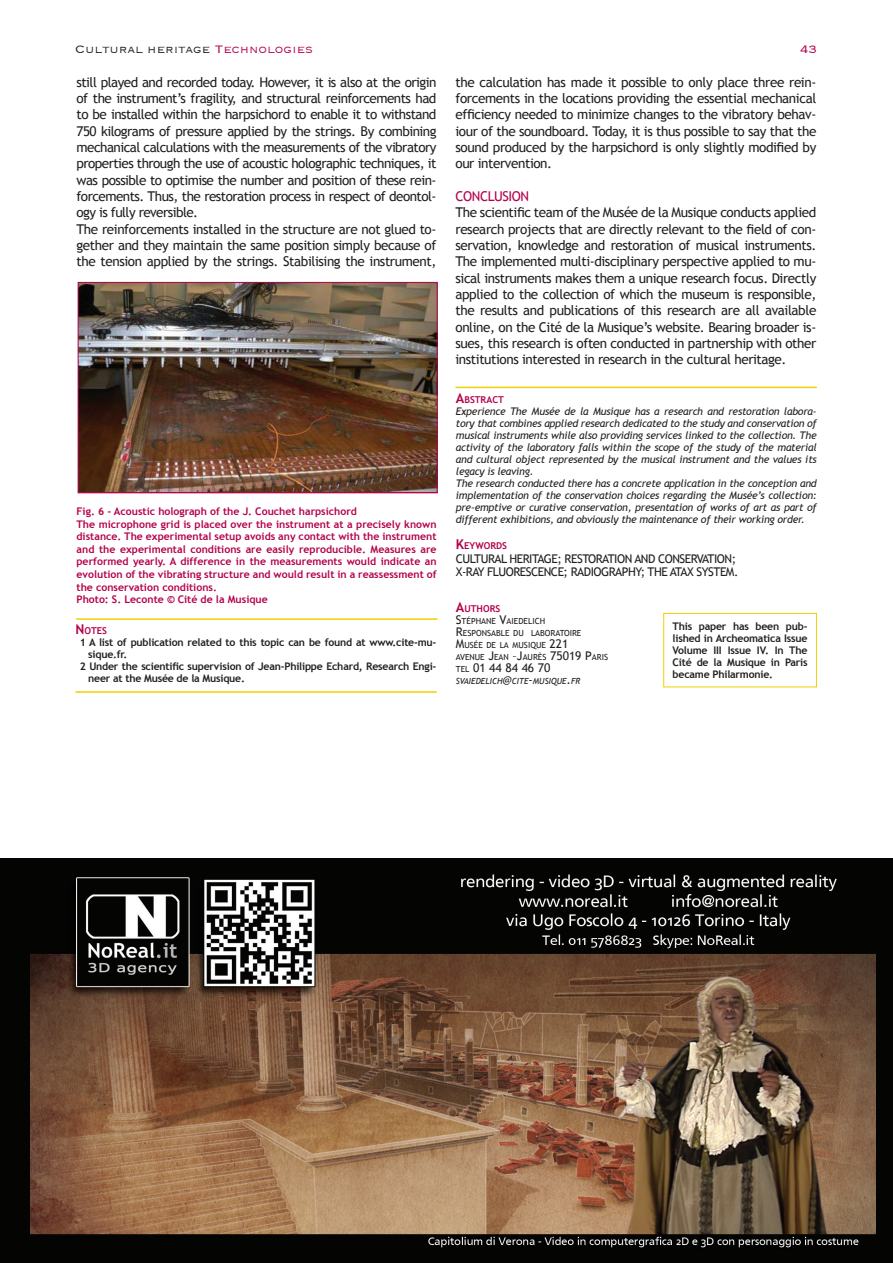
<style>
.page{position:relative;width:893px;height:1263px;background:#fff}
.page>*{position:absolute;margin:0;border:0;box-sizing:border-box;transform-origin:0 0}
.t1{font:300 14.1px "Copperplate";color:#231f20}
.t2{font:300 14.1px "Copperplate";color:#b4024b}
.t3{font:13.5px/16.4px "Trebuchet MS";letter-spacing:-.03em;color:#231f20;text-align:justify}
.t4{font:13.5px "Trebuchet MS";letter-spacing:-.03em;color:#b4024b}
.t5{font:12px "Trebuchet MS";letter-spacing:-.04em;color:#231f20}
.Normale{font:12px "Trebuchet MS";color:#231f20}
.t6{font:italic 10.5px/12px "Trebuchet MS";letter-spacing:-.02em;color:#231f20;text-align:justify}
.t7{font:700 10.5px/12.6px "Trebuchet MS";color:#b4024b;text-align:justify}
.t8{font:700 10.5px/12px "Trebuchet MS";letter-spacing:-.02em;color:#231f20}
.t9{font:700 9.45px "Trebuchet MS";color:#b4024b}
.Normale-2{font:8.4px "Trebuchet MS";color:#231f20}
.Normale-3{font:italic 8.4px "Trebuchet MS";color:#231f20}
.s1{color:#b4024b}
.s2{font-size:13.5px}
.s3{font-size:12px}
.s4{font-size:8.4px}
</style>
<div class="page">
<hr style="left:455px;top:387px;width:362px;height:1px;background:#f2cf02">
<hr style="left:76px;top:618px;width:361px;height:2px;background:#f2cf02">
<hr style="left:75px;top:691px;width:362px;height:2px;background:#f2cf02">
<img style="left:80px;top:284px;width:355px;height:207px">
<div style="left:78px;top:282px;width:359px;height:211px;border:1px solid #b4024b"></div>
<svg style="left:0;top:858px;width:893px;height:405px;background:#5f4937"></svg>
<div style="left:663px;top:613px;width:154px;height:74px;border:1px solid #f2cf02"></div>
<p class="t1" style="left:75px;top:40px;width:239px">Cultural heritage <span class="s1">Technologies</span></p>
<p class="t2" style="left:800px;top:40px;width:19px">43</p>
<p class="t3" style="left:77px;top:74px;width:361px">still played and recorded today. However, it is also at the origin of the instrument’s fragility, and structural reinforcements had to be installed within the harpsichord to enable it to withstand 750 kilograms of pressure applied by the strings. By combining mechanical calculations with the measurements of the vibratory properties through the use of acoustic holographic techniques, it was possible to optimise the number and position of these rein&shy;forcements. Thus, the restoration process in respect of deontol&shy;ogy is fully reversible.</p>
<p class="t3" style="left:77px;top:221px;width:361px">The reinforcements installed in the structure are not glued to&shy;gether and they maintain the same position simply because of the tension applied by the strings. Stabilising the instrument,</p>
<p class="t7" style="left:77px;top:505px;width:282px">Fig. 6 - Acoustic holograph of the J. Couchet harpsichord</p>
<p class="t7" style="left:77px;top:518px;width:362px">The microphone grid is placed over the instrument at a precisely known distance. The experimental setup avoids any contact with the instrument and the experimental conditions are easily reproducible. Measures are performed yearly. A difference in the measurements would indicate an evolution of the vibrating structure and would result in a reassessment of the conservation conditions.</p>
<p class="t7" style="left:77px;top:593px;width:193px">Photo: S. Leconte © Cité de la Musique</p>
<p class="t9" style="left:75px;top:625px;width:33px"><span class="s2">N</span>OTES</p>
<p class="t8" style="left:88px;top:636px;width:350px;text-indent:-9px">1 A list of publication related to this topic can be found at www.cite-mu&shy;sique.fr.</p>
<p class="t8" style="left:88px;top:660px;width:350px;text-indent:-9px">2 Under the scientific supervision of Jean-Philippe Echard, Research Engi&shy;neer at the Musée de la Musique.</p>
<p class="t3" style="left:455px;top:74px;width:362px">the calculation has made it possible to only place three rein&shy;forcements in the locations providing the essential mechanical efficiency needed to minimize changes to the vibratory behav&shy;iour of the soundboard. Today, it is thus possible to say that the sound produced by the harpsichord is only slightly modified by our intervention.</p>
<p class="t4" style="left:455px;top:188px;width:75px">CONCLUSION</p>
<p class="t3" style="left:455px;top:205px;width:362px">The scientific team of the Musée de la Musique conducts applied research projects that are directly relevant to the field of con&shy;servation, knowledge and restoration of musical instruments.<br>The implemented multi-disciplinary perspective applied to mu&shy;sical instruments makes them a unique research focus. Directly applied to the collection of which the museum is responsible, the results and publications of this research are all available online, on the Cité de la Musique’s website. Bearing broader is&shy;sues, this research is often conducted in partnership with other institutions interested in research in the cultural heritage.</p>
<p class="t9" style="left:456px;top:394px;width:50px"><span class="s2">A</span>BSTRACT</p>
<p class="t6" style="left:456px;top:405px;width:362px">Experience The Musée de la Musique has a research and restoration labora&shy;tory that combines applied research dedicated to the study and conservation of musical instruments while also providing services linked to the collection. The activity of the laboratory falls within the scope of the study of the material and cultural object represented by the musical instrument and the values its legacy is leaving.</p>
<p class="t6" style="left:456px;top:477px;width:362px">The research conducted there has a concrete application in the conception and implementation of the conservation choices regarding the Musée’s collection: pre-emptive or curative conservation, presentation of works of art as part of different exhibitions, and obviously the maintenance of their working order.</p>
<p class="t9" style="left:456px;top:540px;width:53px"><span class="s2">K</span>EYWORDS</p>
<p class="t5" style="left:456px;top:551px;width:282px">CULTURAL HERITAGE; RESTORATION AND CONSERVATION;</p>
<p class="t5" style="left:456px;top:565px;width:284px">X-RAY FLUORESCENCE; RADIOGRAPHY; THE ATAX SYSTEM.</p>
<p class="t9" style="left:456px;top:603px;width:46px"><span class="s2">A</span>UTHORS</p>
<p class="Normale-2" style="left:456px;top:616px;width:91px"><span class="s3">S</span>TÉPHANE <span class="s3">V</span>AIEDELICH</p>
<p class="Normale-2" style="left:456px;top:628px;width:127px"><span class="s3">R</span>ESPONSABLE DU LABORATOIRE</p>
<p class="Normale-2" style="left:456px;top:640px;width:114px"><span class="s3">M</span>USÉE DE LA MUSIQUE <span class="s3">221</span></p>
<p class="Normale-2" style="left:456px;top:652px;width:154px">AVENUE <span class="s3">J</span>EAN <span class="s3">–J</span>AURÈS <span class="s3">75019 P</span>ARIS</p>
<p class="Normale" style="left:456px;top:661px;width:96px"><span class="s4">TEL</span> 01 44 84 46 70</p>
<p class="Normale-3" style="left:456px;top:676px;width:126px">SVAIEDELICH<span class="s3">@</span>CITE<span class="s3">-</span>MUSIQUE<span class="s3">.</span>FR</p>
<p class="t8" style="left:673px;top:620px;width:136px;text-align:justify">This paper has been pub&shy;lished in Archeomatica Issue Volume III Issue IV. In The Cité de la Musique in Paris became Philarmonie.</p>
</div>
